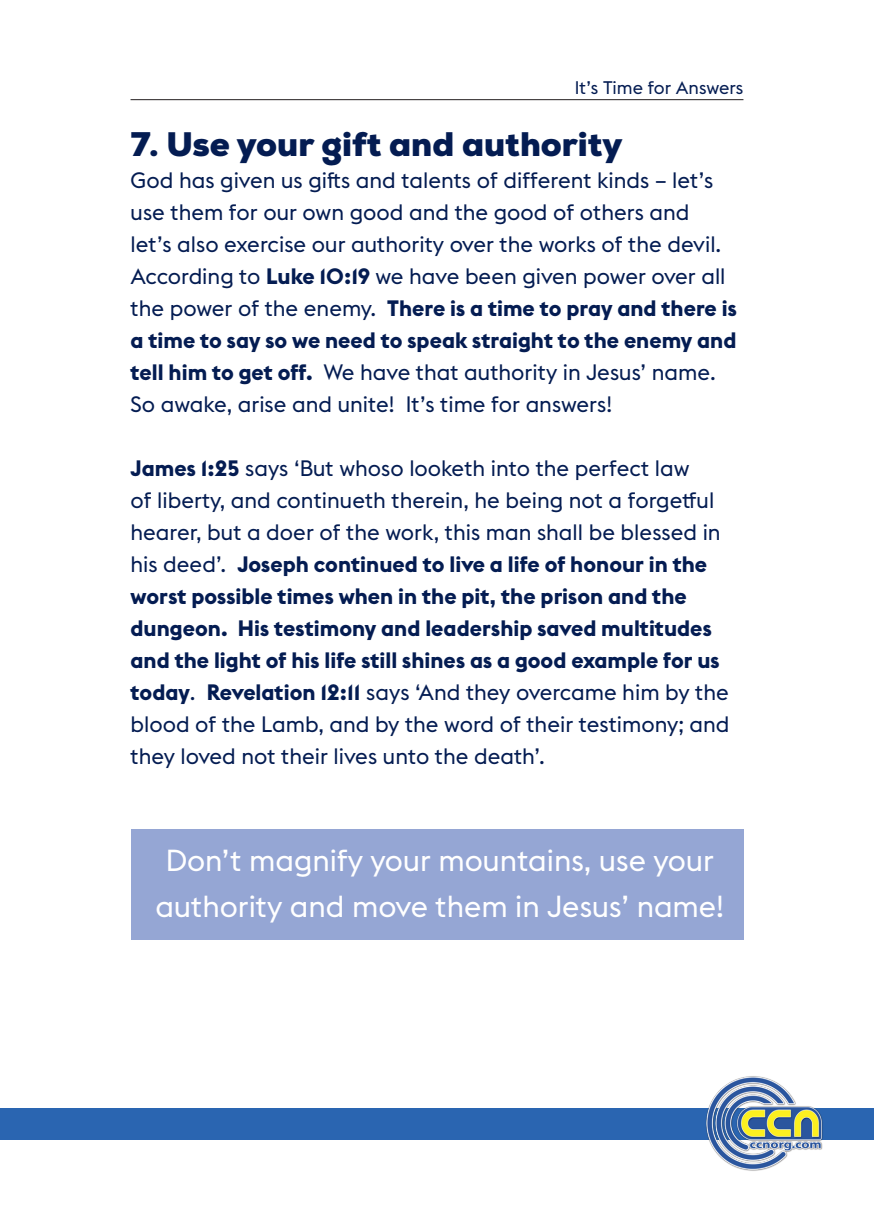
<style>
.page{position:relative;width:874px;height:1225px;background:#fff}
.page>*{position:absolute;margin:0;border:0;box-sizing:border-box;transform-origin:0 0}
.Sub-headings{font:900 34px "Nexa";color:#041c52}
.highlight_text{font:30px/46px "Euclid Flex";color:#fff;text-align:center}
.t1{font:22px/32px "Euclid Flex";color:#041c52}
.t2{font:18px "Euclid Flex";color:#041c52}
.s1{font-weight:700}
</style>
<div class="page">
<div style="left:17px;top:1108px;width:856px;height:32px;background:#2a65b1"></div>
<div style="left:0;top:1108px;width:19px;height:32px;background:#2a65b1"></div>
<img style="left:706px;top:1076px;width:117px;height:95px">
<hr style="left:130px;top:99px;width:613px;height:1px;background:#231f20">
<div style="left:130px;top:829px;width:613px;height:110px;background:#95a6d4"></div>
<p class="t2" style="left:574px;top:77px;width:170px">It’s Time for Answers</p>
<p class="Sub-headings" style="left:130px;top:122px;width:493px">7. Use your gift and authority</p>
<p class="t1" style="left:130px;top:164px;width:607px">God has given us gifts and talents of different kinds – let’s use them for our own good and the good of others and<br>let’s also exercise our authority over the works of the devil.<br>According to <span class="s1">Luke 10:19</span> we have been given power over all the power of the enemy. <span class="s1">There is a time to pray and there is a time to say so we need to speak straight to the enemy and tell him to get off.</span> We have that authority in Jesus’ name.<br>So awake, arise and unite! It’s time for answers!</p>
<p class="t1" style="left:130px;top:452px;width:600px"><span class="s1">James 1:25</span> says ‘But whoso looketh into the perfect law<br>of liberty, and continueth therein, he being not a forgetful hearer, but a doer of the work, this man shall be blessed in his deed’. <span class="s1">Joseph continued to live a life of honour in the worst possible times when in the pit, the prison and the dungeon. His testimony and leadership saved multitudes and the light of his life still shines as a good example for us today</span>. <span class="s1">Revelation 12:11</span> says ‘And they overcame him by the blood of the Lamb, and by the word of their testimony; and they loved not their lives unto the death’.</p>
<p class="highlight_text" style="left:155px;top:837px;width:569px">Don’t magnify your mountains, use your authority and move them in Jesus’ name!</p>
</div>
